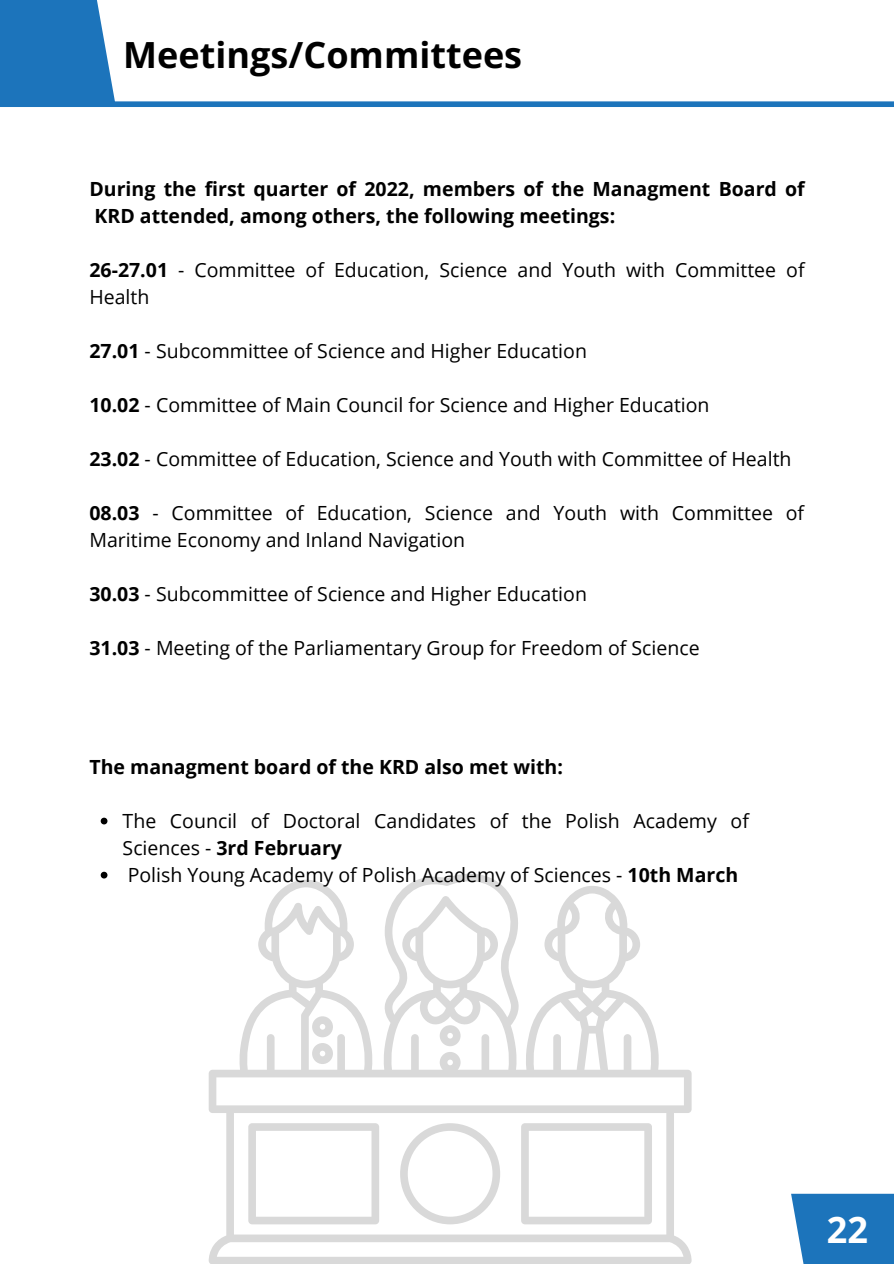
<style>
.page{position:relative;width:894px;height:1264px;background:#fff}
.page>*{position:absolute;margin:0;border:0;box-sizing:border-box;transform-origin:0 0}
.t1{font:700 36px "Open Sans";color:#000}
.t2{font:700 36px "Open Sans";color:#fff}
.t3{font:19.5px/27px "Open Sans";color:#000}
.t4{font:700 19.5px/27px "Open Sans";color:#000}
.s1{font-weight:700}
</style>
<div class="page">
<svg style="left:0;top:0;width:115px;height:101px;background:#2d7fc0"></svg>
<div style="left:0;top:101px;width:893px;height:6px;background:#1c74bb"></div>
<svg style="left:791px;top:1193px;width:102px;height:70px;background:#2c7dbf"></svg>
<svg style="left:209px;top:873px;width:482px;height:390px"></svg>
<svg style="left:248px;top:1123px;width:131px;height:101px"></svg>
<svg style="left:400px;top:1123px;width:100px;height:101px"></svg>
<svg style="left:439px;top:1025px;width:21px;height:21px"></svg>
<svg style="left:312px;top:1016px;width:21px;height:21px"></svg>
<svg style="left:312px;top:1043px;width:21px;height:21px"></svg>
<svg style="left:101px;top:817px;width:6px;height:7px"></svg>
<svg style="left:101px;top:871px;width:6px;height:7px"></svg>
<h1 class="t1" style="left:123px;top:29px;width:400px">Meetings/Committees</h1>
<p class="t4" style="left:89px;top:175px;width:716px">During the first quarter of 2022, members of the Managment Board of<br>KRD attended, among others, the following meetings:</p>
<p class="t3" style="left:89px;top:256px;width:716px"><span class="s1">26-27.01</span> - Committee of Education, Science and Youth with Committee of<br>Health</p>
<p class="t3" style="left:89px;top:337px;width:499px"><span class="s1">27.01</span> - Subcommittee of Science and Higher Education</p>
<p class="t3" style="left:89px;top:391px;width:621px"><span class="s1">10.02</span> - Committee of Main Council for Science and Higher Education</p>
<p class="t3" style="left:89px;top:445px;width:703px"><span class="s1">23.02</span> - Committee of Education, Science and Youth with Committee of Health</p>
<p class="t3" style="left:89px;top:499px;width:716px"><span class="s1">08.03</span> - Committee of Education, Science and Youth with Committee of<br>Maritime Economy and Inland Navigation</p>
<p class="t3" style="left:89px;top:580px;width:499px"><span class="s1">30.03</span> - Subcommittee of Science and Higher Education</p>
<p class="t3" style="left:89px;top:634px;width:611px"><span class="s1">31.03</span> - Meeting of the Parliamentary Group for Freedom of Science</p>
<p class="t4" style="left:89px;top:752px;width:475px">The managment board of the KRD also met with:</p>
<p class="t3" style="left:123px;top:806px;width:627px">The Council of Doctoral Candidates of the Polish Academy of<br>Sciences - <span class="s1">3rd February<br></span>Polish Young Academy of Polish Academy of Sciences - <span class="s1">10th March</span></p>
<h1 class="t2" style="left:826px;top:1204px;width:43px">22</h1>
</div>
